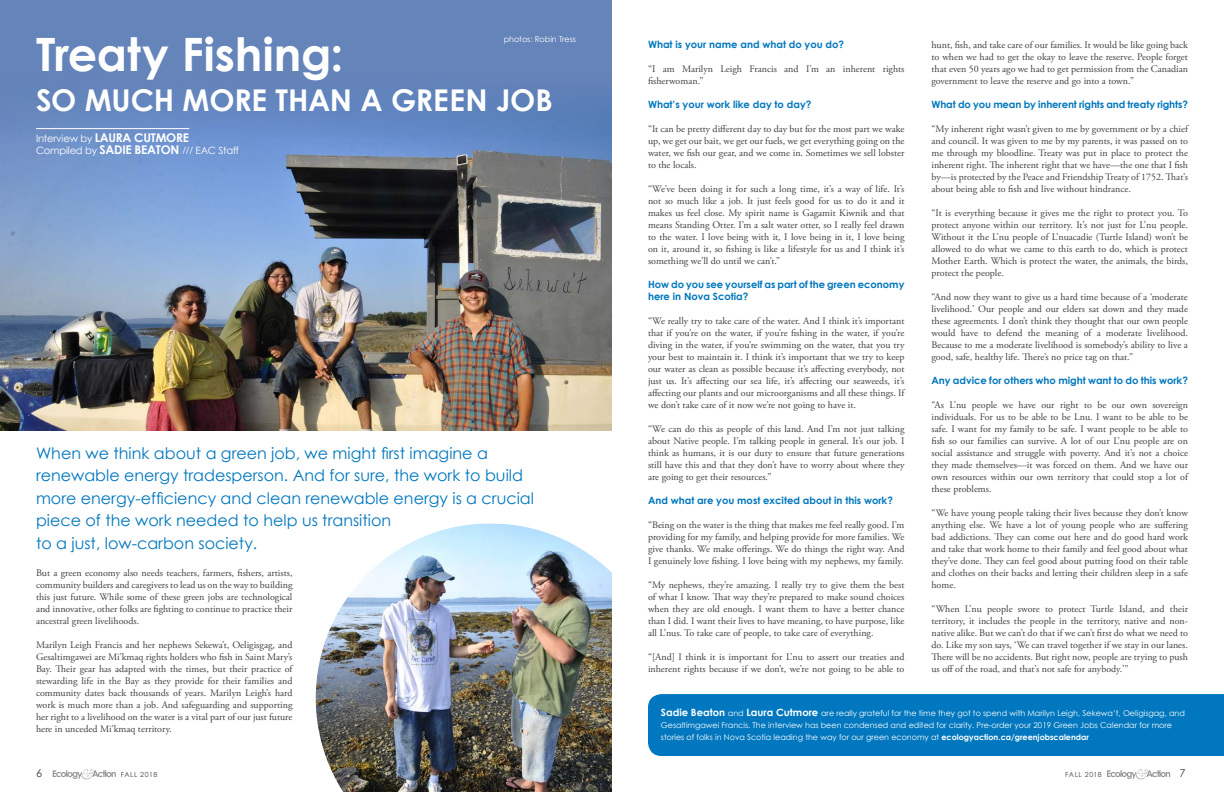
<style>
.page{position:relative;width:1224px;height:792px;background:#fff}
.page>*{position:absolute;margin:0;border:0;box-sizing:border-box;transform-origin:0 0}
.t1{font:700 46px "Century Gothic";letter-spacing:-.005em;color:#fff}
.t2{font:700 30px "Century Gothic";letter-spacing:-.005em;color:#fff}
.t3{font:15.9px/22.5px "Century Gothic";color:#0077be}
.t4{font:700 12px "Century Gothic";letter-spacing:-.02em;color:#fff}
.t5{font:11px "Century Gothic";color:#414042}
.t6{font:10px/12px "Adobe Garamond Pro";color:#414042;text-align:justify}
.t7{font:700 10px/12px "Century Gothic";color:#0077be}
.t8{font:10px "Century Gothic";letter-spacing:-.02em;color:#fff}
.t9{font:8px/12px "Century Gothic";color:#fff}
.t10{font:7px "Century Gothic";letter-spacing:.07em;color:#414042}
.s1{font-weight:400;font-size:10px}
.s2{font-weight:700;font-size:12px}
.s3{font-size:8.5px}
.s4{font-weight:700;font-size:10px}
.s5{font-weight:700}
</style>
<div class="page">
<div style="left:0;top:0;width:612px;height:244px;background:#6584ba"></div>
<img style="left:0;top:100px;width:612px;height:331px">
<img style="left:315px;top:523px;width:297px;height:269px">
<svg style="left:53px;top:769px;width:63px;height:10px"></svg>
<svg style="left:1107px;top:769px;width:63px;height:10px"></svg>
<hr style="left:36px;top:128px;width:153px;height:1px;background:#fff">
<div style="left:648px;top:694px;width:576px;height:62px;background:#0077be"></div>
<h1 class="t1" style="left:36px;top:25px;width:309px">Treaty Fishing:</h1>
<h2 class="t2" style="left:36px;top:81px;width:518px">SO MUCH MORE THAN A GREEN JOB</h2>
<p class="t4" style="left:36px;top:130px;width:155px"><span class="s1">Interview by</span> LAURA CUTMORE</p>
<p class="t8" style="left:36px;top:145px;width:205px">Compiled by <span class="s2">SADIE BEATON</span> <span class="s3">///</span> EAC Staff</p>
<p class="t9" style="left:504px;top:33px;width:74px">photos: Robin Tress</p>
<p class="t3" style="left:36px;top:442px;width:499px">When we think about a green job, we might first imagine a renewable energy tradesperson. And for sure, the work to build more energy-efficiency and clean renewable energy is a crucial piece of the work needed to help us transition<br>to a just, low-carbon society.</p>
<p class="t6" style="left:36px;top:567px;width:258px">But a green economy also needs teachers, farmers, fishers, artists, community builders and caregivers to lead us on the way to building this just future. While some of these green jobs are technological and innovative, other folks are fighting to continue to practice their ancestral green livelihoods.</p>
<p class="t6" style="left:36px;top:639px;width:258px">Marilyn Leigh Francis and her nephews Sekewa’t, Oeligisgag, and Gesaltimgawei are Mi’kmaq rights holders who fish in Saint Mary’s Bay. Their gear has adapted with the times, but their practice of stewarding life in the Bay as they provide for their families and community dates back thousands of years. Marilyn Leigh’s hard work is much more than a job. And safeguarding and supporting her right to a livelihood on the water is a vital part of our just future here in unceded Mi’kmaq territory.</p>
<p class="t7" style="left:648px;top:38px;width:198px">What is your name and what do you do?</p>
<p class="t6" style="left:648px;top:63px;width:258px">“I am Marilyn Leigh Francis and I’m an inherent rights fisherwoman.”</p>
<p class="t7" style="left:648px;top:98px;width:165px">What’s your work like day to day?</p>
<p class="t6" style="left:648px;top:123px;width:258px">“It can be pretty different day to day but for the most part we wake up, we get our bait, we get our fuels, we get everything going on the water, we fish our gear, and we come in. Sometimes we sell lobster to the locals.</p>
<p class="t6" style="left:648px;top:183px;width:258px">“We’ve been doing it for such a long time, it’s a way of life. It’s not so much like a job. It just feels good for us to do it and it makes us feel close. My spirit name is Gagamit Kiwnik and that means Standing Otter. I’m a salt water otter, so I really feel drawn to the water. I love being with it, I love being in it, I love being on it, around it, so fishing is like a lifestyle for us and I think it’s something we’ll do until we can’t.”</p>
<p class="t7" style="left:648px;top:278px;width:258px">How do you see yourself as part of the green economy here in Nova Scotia?</p>
<p class="t6" style="left:648px;top:315px;width:258px">“We really try to take care of the water. And I think it’s important that if you’re on the water, if you’re fishing in the water, if you’re diving in the water, if you’re swimming on the water, that you try your best to maintain it. I think it’s important that we try to keep our water as clean as possible because it’s affecting everybody, not just us. It’s affecting our sea life, it’s affecting our seaweeds, it’s affecting our plants and our microorganisms and all these things. If we don’t take care of it now we’re not going to have it.</p>
<p class="t6" style="left:648px;top:423px;width:258px">“We can do this as people of this land. And I’m not just talking about Native people. I’m talking people in general. It’s our job. I think as humans, it is our duty to ensure that future generations still have this and that they don’t have to worry about where they are going to get their resources.”</p>
<p class="t7" style="left:648px;top:494px;width:246px">And what are you most excited about in this work?</p>
<p class="t6" style="left:648px;top:519px;width:258px">“Being on the water is the thing that makes me feel really good. I’m providing for my family, and helping provide for more families. We give thanks. We make offerings. We do things the right way. And I genuinely love fishing. I love being with my nephews, my family.</p>
<p class="t6" style="left:648px;top:579px;width:258px">“My nephews, they’re amazing. I really try to give them the best of what I know. That way they’re prepared to make sound choices when they are old enough. I want them to have a better chance than I did. I want their lives to have meaning, to have purpose, like all L’nus. To take care of people, to take care of everything.</p>
<p class="t6" style="left:648px;top:651px;width:258px">“[And] I think it is important for L’nu to assert our treaties and inherent rights because if we don’t, we’re not going to be able to</p>
<p class="t6" style="left:932px;top:39px;width:258px">hunt, fish, and take care of our families. It would be like going back to when we had to get the okay to leave the reserve. People forget that even 50 years ago we had to get permission from the Canadian government to leave the reserve and go into a town.”</p>
<p class="t7" style="left:932px;top:98px;width:258px">What do you mean by inherent rights and treaty rights?</p>
<p class="t6" style="left:932px;top:123px;width:258px">“My inherent right wasn’t given to me by government or by a chief and council. It was given to me by my parents, it was passed on to me through my bloodline. Treaty was put in place to protect the inherent right. The inherent right that we have—the one that I fish by—is protected by the Peace and Friendship Treaty of 1752. That’s about being able to fish and live without hindrance.</p>
<p class="t6" style="left:932px;top:207px;width:258px">“It is everything because it gives me the right to protect you. To protect anyone within our territory. It’s not just for L’nu people.<br>Without it the L’nu people of L’nuacadie (Turtle Island) won’t be allowed to do what we came to this earth to do, which is protect Mother Earth. Which is protect the water, the animals, the birds, protect the people.</p>
<p class="t6" style="left:932px;top:291px;width:258px">“And now they want to give us a hard time because of a ‘moderate livelihood.’ Our people and our elders sat down and they made these agreements. I don’t think they thought that our own people would have to defend the meaning of a moderate livelihood.<br>Because to me a moderate livelihood is somebody’s ability to live a good, safe, healthy life. There’s no price tag on that.”</p>
<p class="t7" style="left:932px;top:374px;width:258px">Any advice for others who might want to do this work?</p>
<p class="t6" style="left:932px;top:399px;width:258px">“As L’nu people we have our right to be our own sovereign individuals. For us to be able to be Lnu. I want to be able to be safe. I want for my family to be safe. I want people to be able to fish so our families can survive. A lot of our L’nu people are on social assistance and struggle with poverty. And it’s not a choice they made themselves—it was forced on them. And we have our own resources within our own territory that could stop a lot of these problems.</p>
<p class="t6" style="left:932px;top:507px;width:258px">“We have young people taking their lives because they don’t know anything else. We have a lot of young people who are suffering bad addictions. They can come out here and do good hard work and take that work home to their family and feel good about what they’ve done. They can feel good about putting food on their table and clothes on their backs and letting their children sleep in a safe home.</p>
<p class="t6" style="left:932px;top:603px;width:258px">“When L’nu people swore to protect Turtle Island, and their territory, it includes the people in the territory, native and non&shy;native alike. But we can’t do that if we can’t first do what we need to do. Like my son says, ‘We can travel together if we stay in our lanes.<br>There will be no accidents. But right now, people are trying to push us off of the road, and that’s not safe for anybody.’”</p>
<p class="t9" style="left:661px;top:707px;width:525px"><span class="s4">Sadie Beaton</span> and <span class="s4">Laura Cutmore</span> are really grateful for the time they got to spend with Marilyn Leigh, Sekewa’t, Oeligisgag, and<br>Gesaltimgawei Francis. The interview has been condensed and edited for clarity. Pre-order your 2019 Green Jobs Calendar for more stories of folks in Nova Scotia leading the way for our green economy at <span class="s5">ecologyaction.ca/greenjobscalendar</span></p>
<p class="t5" style="left:36px;top:767px;width:8px">6</p>
<p class="t10" style="left:121px;top:770px;width:38px">FALL 2018</p>
<p class="t10" style="left:1065px;top:770px;width:38px">FALL 2018</p>
<p class="t5" style="left:1180px;top:767px;width:8px">7</p>
</div>
